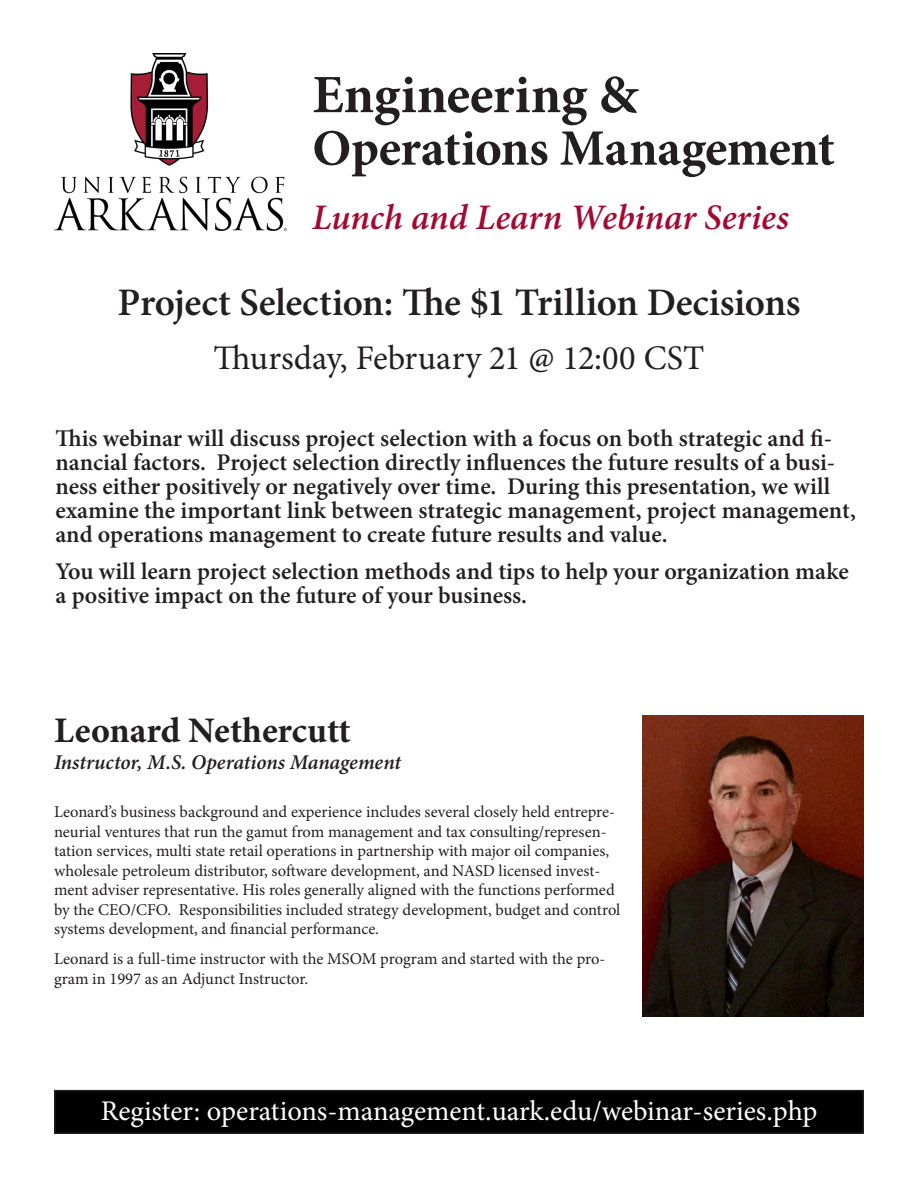
<style>
.page{position:relative;width:918px;height:1188px;background:#fff}
.page>*{position:absolute;margin:0;border:0;box-sizing:border-box;transform-origin:0 0}
.t1{font:700 54px "Minion Pro";color:#231f20}
.t2{font:700 51px "Minion Pro";letter-spacing:-.01em;color:#231f20}
.t3{font:600 39px "Minion Pro";letter-spacing:-.005em;color:#231f20}
.t4{font:italic 600 36px "Minion Pro";color:#a30a32}
.t5{font:700 36px "Minion Pro";letter-spacing:-.005em;color:#231f20}
.t6{font:34.5px "Minion Pro";color:#231f20}
.t7{font:28.5px "Minion Pro";letter-spacing:-.005em;color:#fff}
.t8{font:600 24px/24px "Minion Pro";color:#231f20}
.t9{font:italic 600 21px "Minion Pro";color:#231f20}
.t10{font:16.5px/19.5px "Minion Pro";color:#231f20}
</style>
<div class="page">
<img style="left:54px;top:54px;width:232px;height:176px">
<div style="left:55px;top:1091px;width:808px;height:42px;background:#000"></div>
<div style="left:54px;top:1090px;width:810px;height:44px;border:2px solid #231f20"></div>
<img style="left:642px;top:715px;width:222px;height:301px">
<p class="t1" style="left:312px;top:57px;width:327px">Engineering &amp;</p>
<p class="t2" style="left:312px;top:112px;width:524px">Operations Management</p>
<p class="t4" style="left:312px;top:193px;width:478px">Lunch and Learn Webinar Series</p>
<p class="t3" style="left:117px;top:276px;width:685px">Project Selection: The $1 Trillion Decisions</p>
<p class="t6" style="left:214px;top:335px;width:492px">Thursday, February 21 @ 12:00 CST</p>
<p class="t8" style="left:56px;top:426px;width:802px">This webinar will discuss project selection with a focus on both strategic and fi&shy;nancial factors. Project selection directly influences the future results of a busi&shy;ness either positively or negatively over time. During this presentation, we will examine the important link between strategic management, project management, and operations management to create future results and value.</p>
<p class="t8" style="left:56px;top:560px;width:795px">You will learn project selection methods and tips to help your organization make a positive impact on the future of your business.</p>
<p class="t5" style="left:54px;top:705px;width:298px">Leonard Nethercutt</p>
<p class="t9" style="left:54px;top:747px;width:349px">Instructor, M.S. Operations Management</p>
<p class="t10" style="left:54px;top:802px;width:568px">Leonard’s business background and experience includes several closely held entrepre&shy;neurial ventures that run the gamut from management and tax consulting/represen&shy;tation services, multi state retail operations in partnership with major oil companies, wholesale petroleum distributor, software development, and NASD licensed invest&shy;ment adviser representative. His roles generally aligned with the functions performed by the CEO/CFO. Responsibilities included strategy development, budget and control systems development, and financial performance.</p>
<p class="t10" style="left:54px;top:949px;width:553px">Leonard is a full-time instructor with the MSOM program and started with the pro&shy;gram in 1997 as an Adjunct Instructor.</p>
<p class="t7" style="left:101px;top:1091px;width:718px">Register: operations-management.uark.edu/webinar-series.php</p>
</div>
